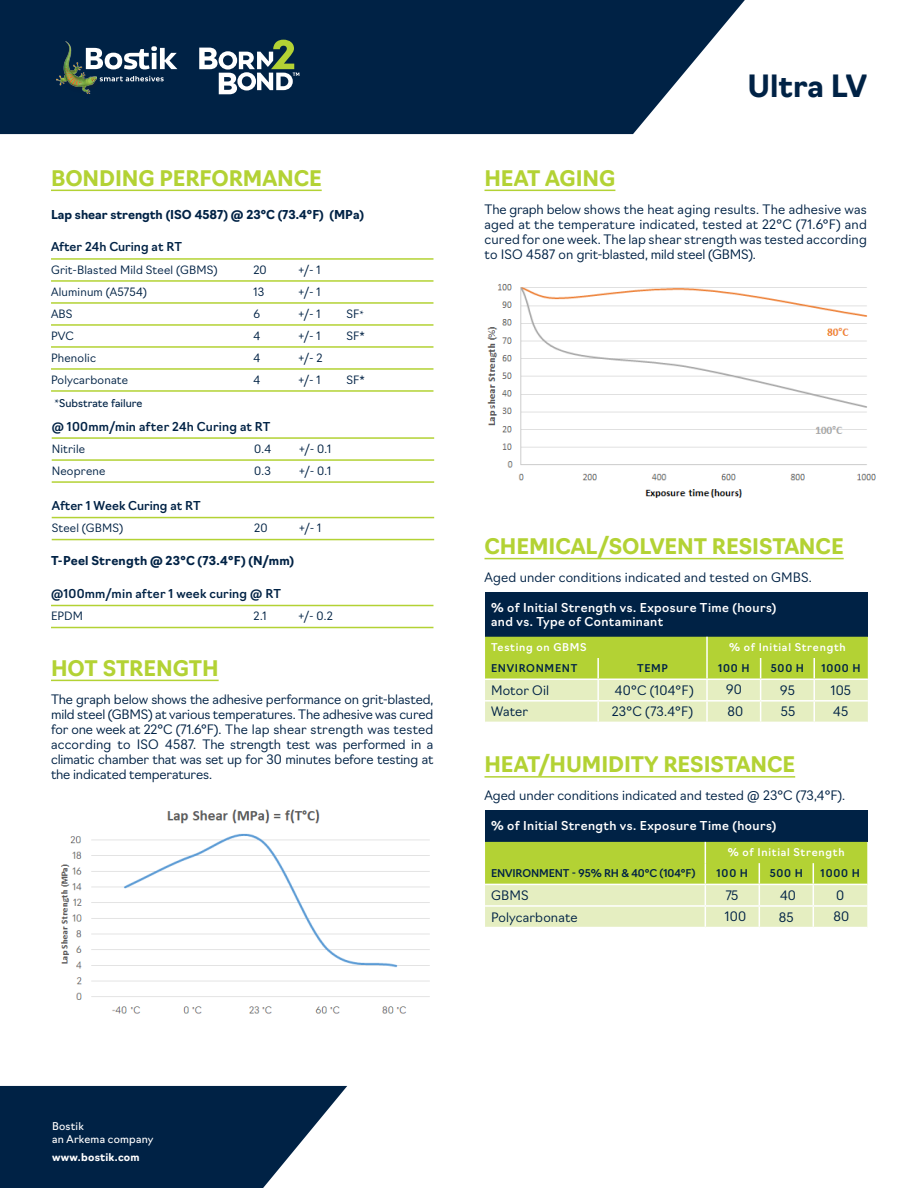
<style>
.page{position:relative;width:918px;height:1188px;background:#fff}
.page>*{position:absolute;margin:0;border:0;box-sizing:border-box;transform-origin:0 0}
.Product_name{font:700 30px "Navigo";color:#002245}
.title1{font:700 21px "Navigo";letter-spacing:-.005em;color:#b3d234}
.table1_text_main{font:700 21px "Navigo";letter-spacing:-.005em;color:#b3d234}
.text_main{font:300 12.75px/15px "Navigo";color:#002245;text-align:justify}
.table2_header{font:500 12px/14.4px "Navigo";letter-spacing:.035em;color:#fff}
.table1_text_main-2{font:500 12px "Navigo";letter-spacing:.01em;color:#002245}
.table1_text_main-3{font:700 12px "Navigo";color:#002245}
.table1_text_main-4{font:700 12px "Navigo";letter-spacing:.02em;color:#002245}
.table1_text_main-5{font:300 11.25px "Navigo";letter-spacing:.015em;color:#002245}
.t1{font:500 10.5px "Navigo";letter-spacing:.07em;color:#fff}
.t2{font:500 10.5px "Navigo";letter-spacing:.065em;color:#002245}
.t3{font:500 10.5px "Navigo";letter-spacing:-.01em;color:#002245}
.t4{font:10.5px/13.5px "Navigo";letter-spacing:.02em;color:#fff}
.t5{font:10.5px "Navigo";color:#002346}
.t6{font:700 10.5px "Navigo";letter-spacing:.02em;color:#fff}
.s1{font-family:"Minion Pro";font-weight:400}
.s2{font-family:"Minion Pro";font-size:12px}
</style>
<div class="page">
<hr style="left:485px;top:190px;width:130px;height:1px;background:#b3d234">
<hr style="left:485px;top:558px;width:359px;height:1px;background:#b3d234">
<hr style="left:485px;top:776px;width:310px;height:2px;background:#b3d234">
<hr style="left:51px;top:190px;width:271px;height:1px;background:#b3d234">
<hr style="left:51px;top:258px;width:382px;height:2px;background:#b3d234">
<hr style="left:51px;top:280px;width:382px;height:2px;background:#b3d234">
<hr style="left:51px;top:302px;width:382px;height:2px;background:#b3d234">
<hr style="left:51px;top:324px;width:382px;height:2px;background:#b3d234">
<hr style="left:51px;top:346px;width:382px;height:2px;background:#b3d234">
<hr style="left:51px;top:368px;width:382px;height:2px;background:#b3d234">
<hr style="left:51px;top:390px;width:382px;height:2px;background:#b3d234">
<hr style="left:52px;top:437px;width:382px;height:2px;background:#b3d234">
<hr style="left:52px;top:459px;width:382px;height:2px;background:#b3d234">
<hr style="left:52px;top:481px;width:382px;height:2px;background:#b3d234">
<hr style="left:52px;top:517px;width:382px;height:1px;background:#b3d234">
<hr style="left:52px;top:539px;width:382px;height:1px;background:#b3d234">
<hr style="left:51px;top:605px;width:382px;height:1px;background:#b3d234">
<hr style="left:51px;top:627px;width:382px;height:1px;background:#b3d234">
<hr style="left:51px;top:680px;width:168px;height:1px;background:#b3d234">
<svg style="left:0;top:1086px;width:347px;height:102px;background:#1e3c5b"></svg>
<svg style="left:0;top:0;width:745px;height:134px;background:#153454"></svg>
<div style="left:485px;top:592px;width:383px;height:45px;background:#002245"></div>
<svg style="left:485px;top:637px;width:383px;height:85px;background:#cde17f"></svg>
<hr style="left:814px;top:700px;width:54px;height:2px;background:#fff">
<hr style="left:813px;top:702px;width:2px;height:20px;background:#fff">
<div style="left:485px;top:810px;width:382px;height:32px;background:#002245"></div>
<svg style="left:485px;top:842px;width:382px;height:85px;background:#cee17f"></svg>
<svg style="left:199px;top:40px;width:100px;height:54px"></svg>
<img style="left:58px;top:40px;width:41px;height:55px">
<img style="left:56px;top:41px;width:41px;height:52px">
<svg style="left:100px;top:76px;width:64px;height:5px"></svg>
<svg style="left:86px;top:46px;width:91px;height:23px"></svg>
<img style="left:487px;top:284px;width:389px;height:214px">
<img style="left:60px;top:809px;width:370px;height:205px">
<p class="table1_text_main" style="left:51px;top:162px;width:272px">BONDING PERFORMANCE</p>
<p class="table1_text_main-3" style="left:51px;top:205px;width:315px">Lap shear strength (ISO 4587) @ 23°C (73.4°F) (MPa)</p>
<p class="table1_text_main-2" style="left:51px;top:237px;width:132px">After 24h Curing at RT</p>
<p class="table1_text_main-5" style="left:51px;top:261px;width:168px">Grit-Blasted Mild Steel (GBMS)</p>
<p class="table1_text_main-5" style="left:299px;top:261px;width:24px">+/- 1</p>
<p class="table1_text_main-5" style="left:51px;top:283px;width:97px">Aluminum (A5754)</p>
<p class="table1_text_main-5" style="left:299px;top:283px;width:24px">+/- 1</p>
<p class="table1_text_main-5" style="left:51px;top:305px;width:23px">ABS</p>
<p class="table1_text_main-5" style="left:254px;top:305px;width:8px">6</p>
<p class="table1_text_main-5" style="left:299px;top:305px;width:24px">+/- 1</p>
<p class="table1_text_main-5" style="left:347px;top:305px;width:19px">SF<span class="s1">*</span></p>
<p class="table1_text_main-5" style="left:51px;top:327px;width:24px">PVC</p>
<p class="table1_text_main-5" style="left:254px;top:327px;width:8px">4</p>
<p class="table1_text_main-5" style="left:299px;top:327px;width:24px">+/- 1</p>
<p class="table1_text_main-5" style="left:347px;top:327px;width:20px">SF*</p>
<p class="table1_text_main-5" style="left:51px;top:349px;width:46px">Phenolic</p>
<p class="table1_text_main-5" style="left:254px;top:349px;width:8px">4</p>
<p class="table1_text_main-5" style="left:299px;top:349px;width:26px">+/- 2</p>
<p class="table1_text_main-5" style="left:51px;top:371px;width:79px">Polycarbonate</p>
<p class="table1_text_main-5" style="left:254px;top:371px;width:8px">4</p>
<p class="table1_text_main-5" style="left:299px;top:371px;width:24px">+/- 1</p>
<p class="table1_text_main-5" style="left:347px;top:371px;width:20px">SF*</p>
<p class="table1_text_main-2" style="left:52px;top:417px;width:220px">@ 100mm/min after 24h Curing at RT</p>
<p class="table1_text_main-5" style="left:52px;top:440px;width:35px">Nitrile</p>
<p class="table1_text_main-5" style="left:254px;top:440px;width:18px">0.4</p>
<p class="table1_text_main-5" style="left:299px;top:440px;width:34px">+/- 0.1</p>
<p class="table1_text_main-5" style="left:52px;top:462px;width:55px">Neoprene</p>
<p class="table1_text_main-5" style="left:254px;top:462px;width:18px">0.3</p>
<p class="table1_text_main-5" style="left:299px;top:462px;width:34px">+/- 0.1</p>
<p class="table1_text_main-2" style="left:52px;top:497px;width:151px">After 1 Week Curing at RT</p>
<p class="table1_text_main-5" style="left:52px;top:519px;width:73px">Steel (GBMS)</p>
<p class="table1_text_main-5" style="left:299px;top:519px;width:24px">+/- 1</p>
<p class="table1_text_main-4" style="left:51px;top:552px;width:245px">T-Peel Strength @ 23°C (73.4°F) (N/mm)</p>
<p class="table1_text_main-2" style="left:51px;top:585px;width:231px">@100mm/min after 1 week curing @ RT</p>
<p class="table1_text_main-5" style="left:51px;top:607px;width:33px">EPDM</p>
<p class="table1_text_main-5" style="left:254px;top:607px;width:15px">2.1</p>
<p class="table1_text_main-5" style="left:299px;top:607px;width:36px">+/- 0.2</p>
<p class="title1" style="left:51px;top:652px;width:169px">HOT STRENGTH</p>
<p class="text_main" style="left:51px;top:690px;width:384px">The graph below shows the adhesive performance on grit-blasted, mild steel (GBMS) at various temperatures. The adhesive was cured for one week at 22°C (71.6°F). The lap shear strength was tested according to ISO 4587. The strength test was performed in a climatic chamber that was set up for 30 minutes before testing at the indicated temperatures.</p>
<p class="t5" style="left:54px;top:395px;width:90px"><span class="s2">*</span>Substrate failure</p>
<p class="Product_name" style="left:747px;top:63px;width:121px">Ultra LV</p>
<p class="title1" style="left:485px;top:162px;width:132px">HEAT AGING</p>
<p class="text_main" style="left:485px;top:200px;width:384px">The graph below shows the heat aging results. The adhesive was aged at the temperature indicated, tested at 22°C (71.6°F) and cured for one week. The lap shear strength was tested according to ISO 4587 on grit-blasted, mild steel (GBMS).</p>
<p class="title1" style="left:485px;top:530px;width:361px">CHEMICAL/SOLVENT RESISTANCE</p>
<p class="text_main" style="left:485px;top:569px;width:329px">Aged under conditions indicated and tested on GMBS.</p>
<p class="table2_header" style="left:491px;top:599px;width:287px">% of Initial Strength vs. Exposure Time (hours) and vs. Type of Contaminant</p>
<p class="t1" style="left:491px;top:639px;width:97px">Testing on GBMS</p>
<p class="t1" style="left:729px;top:639px;width:118px">% of Initial Strength</p>
<p class="t2" style="left:491px;top:660px;width:88px">ENVIRONMENT</p>
<p class="t2" style="left:637px;top:660px;width:32px">TEMP</p>
<p class="t2" style="left:718px;top:660px;width:33px">100 H</p>
<p class="t2" style="left:771px;top:660px;width:35px">500 H</p>
<p class="t2" style="left:821px;top:660px;width:41px">1000 H</p>
<p class="text_main" style="left:491px;top:682px;width:60px">Motor Oil</p>
<p class="text_main" style="left:615px;top:682px;width:80px">40°C (104°F)</p>
<p class="text_main" style="left:726px;top:681px;width:17px">90</p>
<p class="text_main" style="left:780px;top:682px;width:16px">95</p>
<p class="text_main" style="left:831px;top:682px;width:22px">105</p>
<p class="text_main" style="left:491px;top:703px;width:39px">Water</p>
<p class="text_main" style="left:612px;top:703px;width:83px">23°C (73.4°F)</p>
<p class="text_main" style="left:728px;top:703px;width:17px">80</p>
<p class="text_main" style="left:781px;top:702px;width:16px">55</p>
<p class="text_main" style="left:833px;top:702px;width:17px">45</p>
<p class="title1" style="left:485px;top:748px;width:312px">HEAT/HUMIDITY RESISTANCE</p>
<p class="text_main" style="left:485px;top:787px;width:362px">Aged under conditions indicated and tested @ 23°C (73,4°F).</p>
<p class="table2_header" style="left:491px;top:818px;width:287px">% of Initial Strength vs. Exposure Time (hours)</p>
<p class="t1" style="left:728px;top:844px;width:118px">% of Initial Strength</p>
<p class="t3" style="left:491px;top:865px;width:206px">ENVIRONMENT - 95% RH &amp; 40°C (104°F)</p>
<p class="t2" style="left:717px;top:865px;width:33px">100 H</p>
<p class="t2" style="left:770px;top:865px;width:35px">500 H</p>
<p class="t2" style="left:821px;top:865px;width:41px">1000 H</p>
<p class="text_main" style="left:491px;top:887px;width:39px">GBMS</p>
<p class="text_main" style="left:726px;top:887px;width:14px">75</p>
<p class="text_main" style="left:780px;top:887px;width:17px">40</p>
<p class="text_main" style="left:836px;top:887px;width:10px">0</p>
<p class="text_main" style="left:491px;top:908px;width:88px">Polycarbonate</p>
<p class="text_main" style="left:725px;top:908px;width:23px">100</p>
<p class="text_main" style="left:779px;top:908px;width:16px">85</p>
<p class="text_main" style="left:833px;top:908px;width:17px">80</p>
<p class="t4" style="left:52px;top:1119px;width:103px">Bostik<br>an Arkema company</p>
<p class="t6" style="left:52px;top:1149px;width:89px">www.bostik.com</p>
</div>
